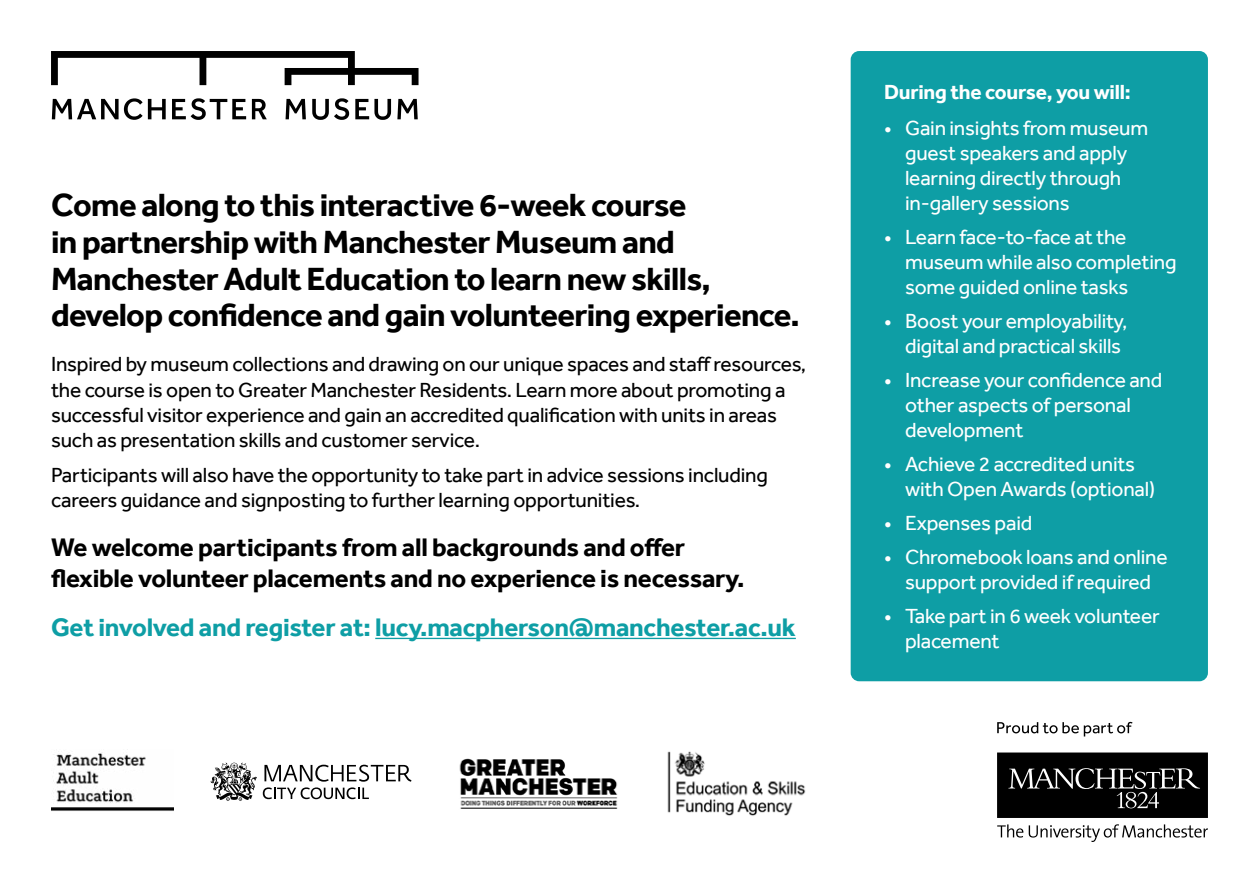
<style>
.page{position:relative;width:1259px;height:893px;background:#fff}
.page>*{position:absolute;margin:0;border:0;box-sizing:border-box;transform-origin:0 0}
.t1{font:700 33px/36.6px "Effra";letter-spacing:-.02em;color:#000}
.t2{font:700 26.1px/31.2px "Effra";letter-spacing:-.01em;color:#000}
.t3{font:700 26.1px "Effra";letter-spacing:-.01em;color:#0e9ea5}
.t4{font:21px/25.2px "Effra";letter-spacing:-.01em;color:#fff}
.t5{font:21px/25.2px "Effra";letter-spacing:-.01em;color:#000}
.t6{font:700 21px "Effra";letter-spacing:-.01em;color:#fff}
</style>
<div class="page">
<div style="left:850px;top:51px;width:358px;height:630px;background:#0e9ea5;border-radius:9px"></div>
<img style="left:667px;top:751px;width:139px;height:65px">
<img style="left:459px;top:758px;width:159px;height:51px">
<hr style="left:375px;top:638px;width:421px;height:1px;background:#0e9ea5">
<svg style="left:312px;top:98px;width:37px;height:22px"></svg>
<svg style="left:172px;top:98px;width:74px;height:22px"></svg>
<svg style="left:252px;top:99px;width:15px;height:20px"></svg>
<svg style="left:285px;top:99px;width:21px;height:20px"></svg>
<svg style="left:397px;top:99px;width:21px;height:20px"></svg>
<svg style="left:355px;top:99px;width:36px;height:21px"></svg>
<svg style="left:52px;top:98px;width:114px;height:22px"></svg>
<svg style="left:51px;top:51px;width:367px;height:34px"></svg>
<svg style="left:997px;top:824px;width:211px;height:18px"></svg>
<svg style="left:997px;top:752px;width:211px;height:66px;background:#191919"></svg>
<svg style="left:997px;top:722px;width:135px;height:14px"></svg>
<img style="left:51px;top:753px;width:122px;height:58px">
<svg style="left:211px;top:763px;width:46px;height:38px"></svg>
<svg style="left:263px;top:765px;width:148px;height:34px"></svg>
<h1 class="t1" style="left:51px;top:187px;width:750px">Come along to this interactive 6-week course<br>in partnership with Manchester Museum and Manchester Adult Education to learn new skills, develop confidence and gain volunteering experience.</h1>
<p class="t5" style="left:51px;top:352px;width:756px">Inspired by museum collections and drawing on our unique spaces and staff resources, the course is open to Greater Manchester Residents. Learn more about promoting a successful visitor experience and gain an accredited qualification with units in areas such as presentation skills and customer service.</p>
<p class="t5" style="left:51px;top:462px;width:718px">Participants will also have the opportunity to take part in advice sessions including careers guidance and signposting to further learning opportunities.</p>
<p class="t2" style="left:51px;top:531px;width:695px">We welcome participants from all backgrounds and offer flexible volunteer placements and no experience is necessary.</p>
<p class="t3" style="left:51px;top:612px;width:746px">Get involved and register at: lucy.macpherson@manchester.ac.uk</p>
<p class="t6" style="left:884px;top:80px;width:248px">During the course, you will:</p>
<p class="t4" style="left:905px;top:115px;width:245px;text-indent:-21px">• Gain insights from museum guest speakers and apply learning directly through in-gallery sessions</p>
<p class="t4" style="left:905px;top:224px;width:273px;text-indent:-21px">• Learn face-to-face at the museum while also completing some guided online tasks</p>
<p class="t4" style="left:905px;top:308px;width:224px;text-indent:-21px">• Boost your employability, digital and practical skills</p>
<p class="t4" style="left:905px;top:367px;width:259px;text-indent:-21px">• Increase your confidence and other aspects of personal development</p>
<p class="t4" style="left:905px;top:451px;width:252px;text-indent:-21px">• Achieve 2 accredited units with Open Awards (optional)</p>
<p class="t4" style="left:884px;top:510px;width:150px">• Expenses paid</p>
<p class="t4" style="left:884px;top:544px;width:285px;text-align:center">• Chromebook loans and online support provided if required</p>
<p class="t4" style="left:905px;top:603px;width:256px;text-indent:-21px">• Take part in 6 week volunteer placement</p>
</div>
